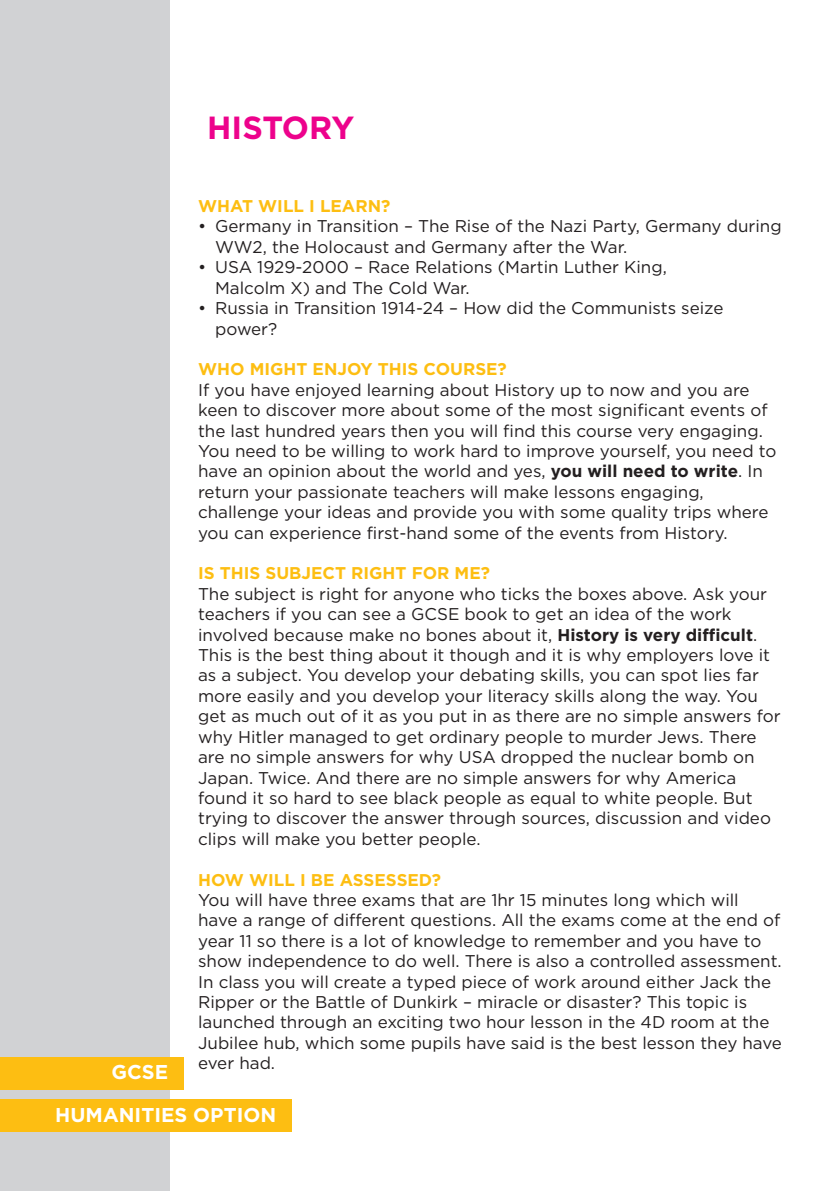
<style>
.page{position:relative;width:840px;height:1191px;background:#fff}
.page>*{position:absolute;margin:0;border:0;box-sizing:border-box;transform-origin:0 0}
.t1{font:700 32px "Gotham HTF";letter-spacing:-.01em;color:#ed028c}
.t2{font:700 20px "Gotham HTF";color:#fff}
.t3{font:17px/20.4px "Gotham HTF";color:#231f20}
.t4{font:700 17px "Gotham HTF";color:#fdbe12}
.s1{font-weight:700}
</style>
<div class="page">
<div style="left:0;top:0;width:170px;height:1191px;background:#d1d2d4"></div>
<div style="left:0;top:1099px;width:292px;height:32px;background:#fdbe12"></div>
<div style="left:0;top:1056px;width:184px;height:33px;background:#fdbe12"></div>
<h1 class="t1" style="left:207px;top:109px;width:149px">HISTORY</h1>
<p class="t4" style="left:198px;top:196px;width:194px">WHAT WILL I LEARN?</p>
<p class="t3" style="left:215px;top:216px;width:567px;text-indent:-17px">• Germany in Transition – The Rise of the Nazi Party, Germany during<br>WW2, the Holocaust and Germany after the War.</p>
<p class="t3" style="left:215px;top:257px;width:453px;text-indent:-17px">• USA 1929-2000 – Race Relations (Martin Luther King,<br>Malcolm X) and The Cold War.</p>
<p class="t3" style="left:215px;top:298px;width:509px;text-indent:-17px">• Russia in Transition 1914-24 – How did the Communists seize power?</p>
<p class="t4" style="left:198px;top:359px;width:310px">WHO MIGHT ENJOY THIS COURSE?</p>
<p class="t3" style="left:198px;top:380px;width:579px">If you have enjoyed learning about History up to now and you are keen to discover more about some of the most significant events of the last hundred years then you will find this course very engaging.<br>You need to be willing to work hard to improve yourself, you need to have an opinion about the world and yes, <span class="s1">you will need to write</span>. In return your passionate teachers will make lessons engaging, challenge your ideas and provide you with some quality trips where you can experience first-hand some of the events from History.</p>
<p class="t4" style="left:198px;top:563px;width:293px">IS THIS SUBJECT RIGHT FOR ME?</p>
<p class="t3" style="left:198px;top:584px;width:583px">The subject is right for anyone who ticks the boxes above. Ask your teachers if you can see a GCSE book to get an idea of the work involved because make no bones about it, <span class="s1">History is very difficult</span>.<br>This is the best thing about it though and it is why employers love it as a subject. You develop your debating skills, you can spot lies far more easily and you develop your literacy skills along the way. You get as much out of it as you put in as there are no simple answers for why Hitler managed to get ordinary people to murder Jews. There are no simple answers for why USA dropped the nuclear bomb on Japan. Twice. And there are no simple answers for why America found it so hard to see black people as equal to white people. But trying to discover the answer through sources, discussion and video clips will make you better people.</p>
<p class="t4" style="left:198px;top:869px;width:244px">HOW WILL I BE ASSESSED?</p>
<p class="t3" style="left:198px;top:890px;width:585px">You will have three exams that are 1hr 15 minutes long which will have a range of different questions. All the exams come at the end of year 11 so there is a lot of knowledge to remember and you have to show independence to do well. There is also a controlled assessment.<br>In class you will create a typed piece of work around either Jack the Ripper or the Battle of Dunkirk – miracle or disaster? This topic is launched through an exciting two hour lesson in the 4D room at the Jubilee hub, which some pupils have said is the best lesson they have ever had.</p>
<p class="t2" style="left:55px;top:1103px;width:222px">HUMANITIES OPTION</p>
<p class="t2" style="left:111px;top:1060px;width:58px">GCSE</p>
</div>
